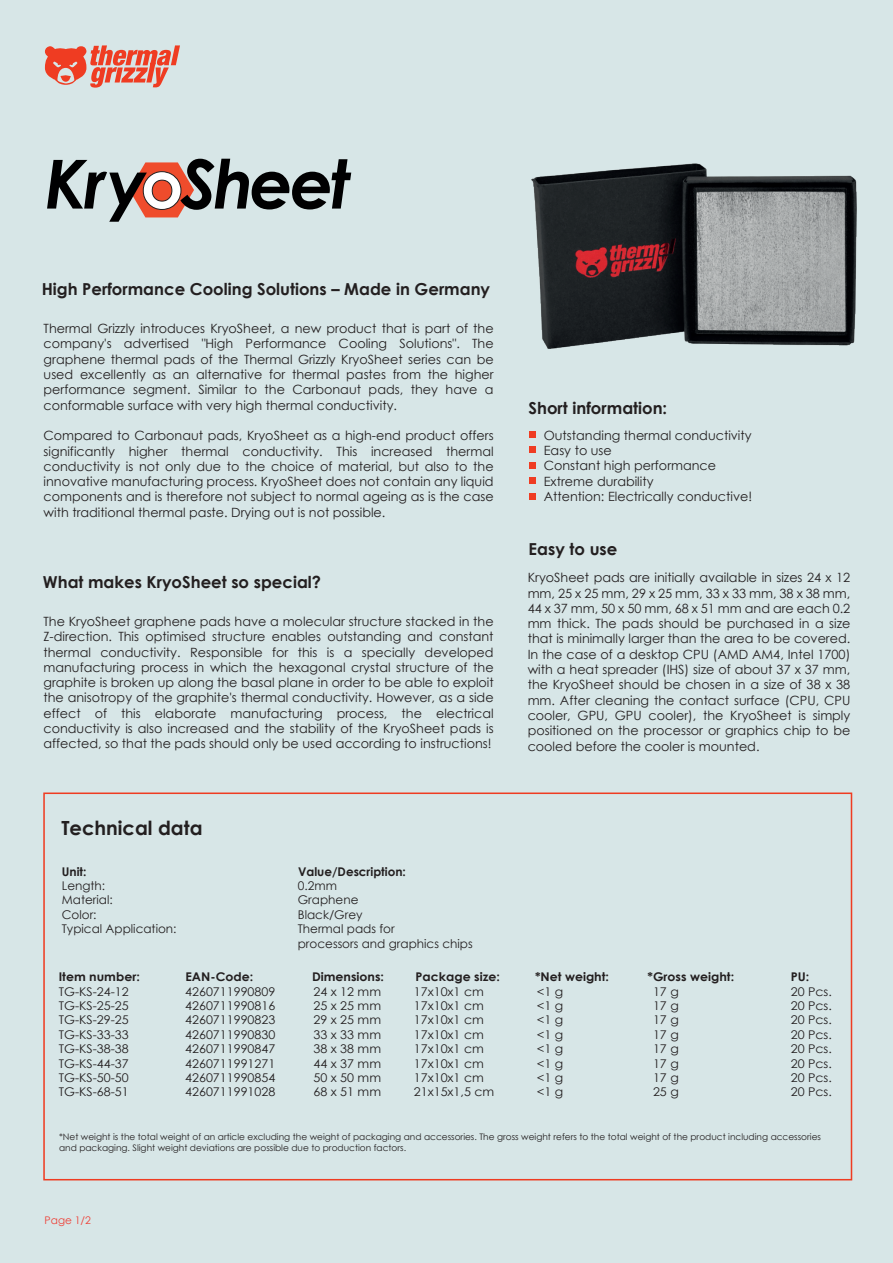
<style>
.page{position:relative;width:893px;height:1263px;background:#d7e6e7}
.page>*{position:absolute;margin:0;border:0;box-sizing:border-box;transform-origin:0 0}
.t1{font:italic 700 67.65px "Century Gothic";letter-spacing:-.045em;color:#000001}
.t2{font:700 19.5px "Century Gothic";color:#231f20}
.t3{font:700 16.5px "Century Gothic";color:#231f20}
.t4{font:12.75px/15.3px "Century Gothic";color:#231f20;text-align:justify}
.t5{font:12px "Century Gothic";color:#231f20;scale:1.04 1}
.t6{font:12px/14.4px "Century Gothic";color:#231f20}
.t7{font:700 12px "Century Gothic";color:#231f20;scale:1.04 1}
.t8{font:700 12px "Century Gothic";color:#231f20}
.t9{font:10.5px "Century Gothic";color:#ee3e35}
.t10{font:9px/10.8px "Century Gothic";color:#231f20}
.s1{font-style:normal;color:#fff}
</style>
<div class="page">
<img style="left:529px;top:163px;width:328px;height:288px">
<div style="left:43px;top:792px;width:809px;height:388px;border:2px solid #ef3c22"></div>
<svg style="left:45px;top:45px;width:135px;height:43px"></svg>
<svg style="left:129px;top:162px;width:65px;height:55px"></svg>
<div style="left:529px;top:431px;width:6px;height:7px;background:#ef3c22"></div>
<svg style="left:529px;top:447px;width:6px;height:6px"></svg>
<div style="left:529px;top:462px;width:6px;height:7px;background:#ef3c22"></div>
<div style="left:529px;top:477px;width:6px;height:7px;background:#ef3c22"></div>
<svg style="left:529px;top:493px;width:6px;height:6px"></svg>
<h1 class="t1" style="left:45px;top:133px;width:308px">Kry<span class="s1">o</span>Sheet</h1>
<p class="t3" style="left:42px;top:277px;width:450px">High Performance Cooling Solutions – Made in Germany</p>
<p class="t4" style="left:44px;top:321px;width:452px">Thermal Grizzly introduces KryoSheet, a new product that is part of the company's advertised "High Performance Cooling Solutions". The graphene thermal pads of the Thermal Grizzly KryoSheet series can be used excellently as an alternative for thermal pastes from the higher performance segment. Similar to the Carbonaut pads, they have a conformable surface with very high thermal conductivity.</p>
<p class="t4" style="left:44px;top:428px;width:452px">Compared to Carbonaut pads, KryoSheet as a high-end product offers significantly higher thermal conductivity. This increased thermal conductivity is not only due to the choice of material, but also to the innovative manufacturing process. KryoSheet does not contain any liquid components and is therefore not subject to normal ageing as is the case with traditional thermal paste. Drying out is not possible.</p>
<p class="t3" style="left:43px;top:570px;width:280px">What makes KryoSheet so special?</p>
<p class="t4" style="left:43px;top:613px;width:452px">The KryoSheet graphene pads have a molecular structure stacked in the Z-direction. This optimised structure enables outstanding and constant thermal conductivity. Responsible for this is a specially developed manufacturing process in which the hexagonal crystal structure of the graphite is broken up along the basal plane in order to be able to exploit the anisotropy of the graphite's thermal conductivity. However, as a side effect of this elaborate manufacturing process, the electrical conductivity is also increased and the stability of the KryoSheet pads is affected, so that the pads should only be used according to instructions!</p>
<h2 class="t2" style="left:61px;top:813px;width:143px">Technical data</h2>
<p class="t3" style="left:529px;top:395px;width:140px">Short information:</p>
<p class="t4" style="left:544px;top:427px;width:210px;text-align:left">Outstanding thermal conductivity<br>Easy to use<br>Constant high performance<br>Extreme durability<br>Attention: Electrically conductive!</p>
<p class="t3" style="left:529px;top:537px;width:90px">Easy to use</p>
<p class="t4" style="left:528px;top:570px;width:324px">KryoSheet pads are initially available in sizes 24 x 12 mm, 25 x 25 mm, 29 x 25 mm, 33 x 33 mm, 38 x 38 mm, 44 x 37 mm, 50 x 50 mm, 68 x 51 mm and are each 0.2 mm thick. The pads should be purchased in a size that is minimally larger than the area to be covered.<br>In the case of a desktop CPU (AMD AM4, Intel 1700) with a heat spreader (IHS) size of about 37 x 37 mm, the KryoSheet should be chosen in a size of 38 x 38 mm. After cleaning the contact surface (CPU, CPU cooler, GPU, GPU cooler), the KryoSheet is simply positioned on the processor or graphics chip to be cooled before the cooler is mounted.</p>
<p class="t8" style="left:62px;top:862px;width:26px">Unit:</p>
<p class="t8" style="left:298px;top:862px;width:109px">Value/Description:</p>
<p class="t6" style="left:62px;top:878px;width:45px">Length:</p>
<p class="t6" style="left:298px;top:878px;width:41px">0.2mm</p>
<p class="t6" style="left:62px;top:893px;width:53px">Material:</p>
<p class="t6" style="left:298px;top:893px;width:62px">Graphene</p>
<p class="t6" style="left:62px;top:907px;width:36px">Color:</p>
<p class="t6" style="left:298px;top:907px;width:66px">Black/Grey</p>
<p class="t6" style="left:62px;top:921px;width:116px">Typical Application:</p>
<p class="t6" style="left:298px;top:921px;width:176px">Thermal pads for<br>processors and graphics chips</p>
<p class="t7" style="left:59px;top:968px;width:79px">Item number:</p>
<p class="t7" style="left:185px;top:968px;width:67px">EAN-Code:</p>
<p class="t7" style="left:312px;top:968px;width:71px">Dimensions:</p>
<p class="t7" style="left:416px;top:968px;width:83px">Package size:</p>
<p class="t7" style="left:535px;top:968px;width:73px">*Net weight:</p>
<p class="t7" style="left:648px;top:968px;width:85px">*Gross weight:</p>
<p class="t7" style="left:791px;top:968px;width:19px">PU:</p>
<p class="t5" style="left:59px;top:983px;width:69px">TG-KS-24-12</p>
<p class="t5" style="left:185px;top:983px;width:88px">4260711990809</p>
<p class="t5" style="left:313px;top:983px;width:66px">24 x 12 mm</p>
<p class="t5" style="left:414px;top:983px;width:69px">17x10x1 cm</p>
<p class="t5" style="left:537px;top:983px;width:27px">&lt;1 g</p>
<p class="t5" style="left:653px;top:983px;width:26px">17 g</p>
<p class="t5" style="left:791px;top:983px;width:41px">20 Pcs.</p>
<p class="t5" style="left:59px;top:997px;width:69px">TG-KS-25-25</p>
<p class="t5" style="left:185px;top:997px;width:88px">4260711990816</p>
<p class="t5" style="left:313px;top:997px;width:66px">25 x 25 mm</p>
<p class="t5" style="left:414px;top:997px;width:69px">17x10x1 cm</p>
<p class="t5" style="left:537px;top:997px;width:27px">&lt;1 g</p>
<p class="t5" style="left:653px;top:997px;width:26px">17 g</p>
<p class="t5" style="left:791px;top:997px;width:41px">20 Pcs.</p>
<p class="t5" style="left:59px;top:1012px;width:69px">TG-KS-29-25</p>
<p class="t5" style="left:185px;top:1012px;width:88px">4260711990823</p>
<p class="t5" style="left:313px;top:1012px;width:66px">29 x 25 mm</p>
<p class="t5" style="left:414px;top:1012px;width:69px">17x10x1 cm</p>
<p class="t5" style="left:537px;top:1012px;width:27px">&lt;1 g</p>
<p class="t5" style="left:653px;top:1012px;width:26px">17 g</p>
<p class="t5" style="left:791px;top:1012px;width:41px">20 Pcs.</p>
<p class="t5" style="left:59px;top:1026px;width:69px">TG-KS-33-33</p>
<p class="t5" style="left:185px;top:1026px;width:88px">4260711990830</p>
<p class="t5" style="left:313px;top:1026px;width:66px">33 x 33 mm</p>
<p class="t5" style="left:414px;top:1026px;width:69px">17x10x1 cm</p>
<p class="t5" style="left:537px;top:1026px;width:27px">&lt;1 g</p>
<p class="t5" style="left:653px;top:1026px;width:26px">17 g</p>
<p class="t5" style="left:791px;top:1026px;width:41px">20 Pcs.</p>
<p class="t5" style="left:59px;top:1040px;width:69px">TG-KS-38-38</p>
<p class="t5" style="left:185px;top:1040px;width:88px">4260711990847</p>
<p class="t5" style="left:313px;top:1040px;width:66px">38 x 38 mm</p>
<p class="t5" style="left:414px;top:1040px;width:69px">17x10x1 cm</p>
<p class="t5" style="left:537px;top:1040px;width:27px">&lt;1 g</p>
<p class="t5" style="left:653px;top:1040px;width:26px">17 g</p>
<p class="t5" style="left:791px;top:1040px;width:41px">20 Pcs.</p>
<p class="t5" style="left:59px;top:1055px;width:69px">TG-KS-44-37</p>
<p class="t5" style="left:185px;top:1055px;width:88px">4260711991271</p>
<p class="t5" style="left:313px;top:1055px;width:66px">44 x 37 mm</p>
<p class="t5" style="left:414px;top:1055px;width:69px">17x10x1 cm</p>
<p class="t5" style="left:537px;top:1055px;width:27px">&lt;1 g</p>
<p class="t5" style="left:653px;top:1055px;width:26px">17 g</p>
<p class="t5" style="left:791px;top:1055px;width:41px">20 Pcs.</p>
<p class="t5" style="left:59px;top:1069px;width:69px">TG-KS-50-50</p>
<p class="t5" style="left:185px;top:1069px;width:88px">4260711990854</p>
<p class="t5" style="left:313px;top:1069px;width:66px">50 x 50 mm</p>
<p class="t5" style="left:414px;top:1069px;width:69px">17x10x1 cm</p>
<p class="t5" style="left:537px;top:1069px;width:27px">&lt;1 g</p>
<p class="t5" style="left:653px;top:1069px;width:26px">17 g</p>
<p class="t5" style="left:791px;top:1069px;width:41px">20 Pcs.</p>
<p class="t5" style="left:59px;top:1084px;width:69px">TG-KS-68-51</p>
<p class="t5" style="left:185px;top:1084px;width:88px">4260711991028</p>
<p class="t5" style="left:313px;top:1084px;width:66px">68 x 51 mm</p>
<p class="t5" style="left:414px;top:1084px;width:79px">21x15x1,5 cm</p>
<p class="t5" style="left:537px;top:1084px;width:27px">&lt;1 g</p>
<p class="t5" style="left:653px;top:1084px;width:26px">25 g</p>
<p class="t5" style="left:791px;top:1084px;width:41px">20 Pcs.</p>
<p class="t10" style="left:59px;top:1131px;width:763px">*Net weight is the total weight of an article excluding the weight of packaging and accessories. The gross weight refers to the total weight of the product including accessories and packaging. Slight weight deviations are possible due to production factors.</p>
<p class="t9" style="left:45px;top:1213px;width:48px">Page 1/2</p>
</div>
